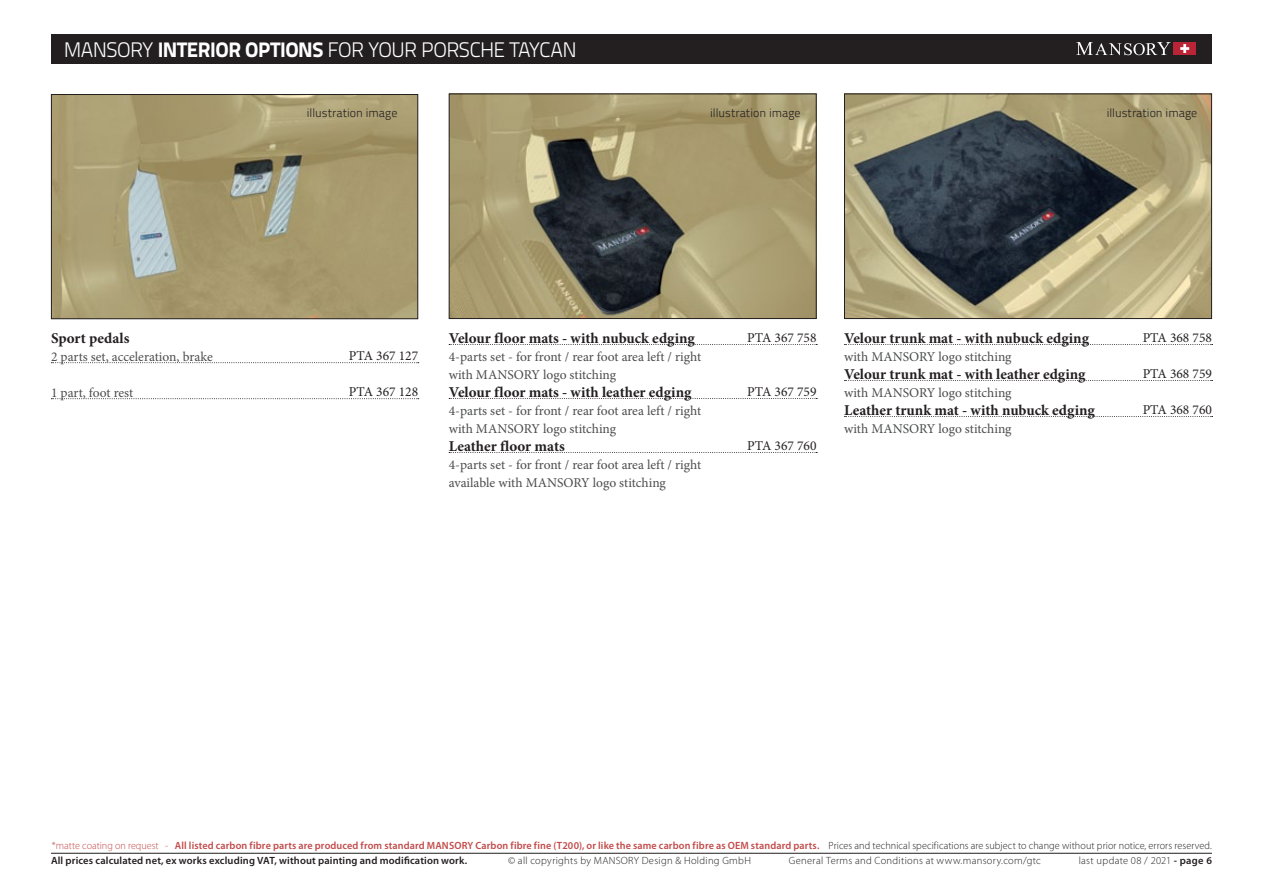
<style>
.page{position:relative;width:1263px;height:893px;background:#fff}
.page>*{position:absolute;margin:0;border:0;box-sizing:border-box;transform-origin:0 0}
.nadpis{font:300 21px "Titillium Text 22 L";letter-spacing:-.03em;color:#fff}
.name_of_product{font:700 15px "Minion Pro";color:#231f20}
.description{font:13.5px "Minion Pro";color:#4b4c4d}
.NR{font:13.5px "Minion Pro";color:#231f20}
.t1{font:300 12px "Titillium Text 22 L";color:#231f20}
.t2{font:600 10.5px/15px "Myriad Pro";letter-spacing:.015em;color:#c24a49}
.t3{font:300 10.5px "Myriad Pro";letter-spacing:.03em;color:#231f20}
.s1{font-weight:800}
.s2{font-weight:300}
.s3{font-weight:300;color:#231f20}
.s4{color:#231f20}
.s5{font-weight:600}
</style>
<div class="page">
<div style="left:51px;top:34px;width:1161px;height:30px;background:#231f20"></div>
<div style="left:1174px;top:42px;width:22px;height:13px;background:#b92436"></div>
<svg style="left:1180px;top:44px;width:9px;height:9px"></svg>
<svg style="left:1076px;top:42px;width:95px;height:13px"></svg>
<hr style="left:51px;top:853px;width:1161px;height:1px;background:#231f20">
<svg style="left:51px;top:362px;width:368px;height:1px"></svg>
<svg style="left:51px;top:398px;width:368px;height:1px"></svg>
<img style="left:53px;top:96px;width:363px;height:221px">
<div style="left:51px;top:94px;width:367px;height:225px;border:1px solid #231f20"></div>
<img style="left:451px;top:96px;width:364px;height:221px">
<div style="left:449px;top:94px;width:368px;height:225px;border:1px solid #231f20"></div>
<img style="left:846px;top:96px;width:364px;height:221px">
<div style="left:844px;top:94px;width:368px;height:225px;border:1px solid #231f20"></div>
<svg style="left:449px;top:344px;width:368px;height:1px"></svg>
<svg style="left:449px;top:398px;width:368px;height:1px"></svg>
<svg style="left:449px;top:452px;width:368px;height:1px"></svg>
<svg style="left:844px;top:344px;width:368px;height:1px"></svg>
<svg style="left:844px;top:380px;width:368px;height:1px"></svg>
<svg style="left:844px;top:416px;width:368px;height:1px"></svg>
<p class="nadpis" style="left:64px;top:34px;width:514px">MANSORY <span class="s1">INTERIOR OPTIONS</span> FOR YOUR PORSCHE TAYCAN</p>
<p class="name_of_product" style="left:51px;top:327px;width:80px">Sport pedals</p>
<p class="description" style="left:51px;top:347px;width:163px">2 parts set, acceleration, brake</p>
<p class="description" style="left:51px;top:383px;width:84px">1 part, foot rest</p>
<p class="t1" style="left:307px;top:104px;width:92px">illustration image</p>
<p class="t1" style="left:710px;top:104px;width:92px">illustration image</p>
<p class="t1" style="left:1107px;top:104px;width:92px">illustration image</p>
<p class="NR" style="left:349px;top:346px;width:71px">PTA 367 127</p>
<p class="NR" style="left:349px;top:382px;width:71px">PTA 367 128</p>
<p class="name_of_product" style="left:449px;top:327px;width:248px">Velour floor mats - with nubuck edging</p>
<p class="description" style="left:449px;top:347px;width:254px">4-parts set - for front / rear foot area left / right</p>
<p class="description" style="left:449px;top:365px;width:169px">with MANSORY logo stitching</p>
<p class="name_of_product" style="left:449px;top:381px;width:244px">Velour floor mats - with leather edging</p>
<p class="description" style="left:449px;top:401px;width:254px">4-parts set - for front / rear foot area left / right</p>
<p class="description" style="left:449px;top:419px;width:169px">with MANSORY logo stitching</p>
<p class="name_of_product" style="left:449px;top:435px;width:118px">Leather floor mats</p>
<p class="description" style="left:449px;top:455px;width:254px">4-parts set - for front / rear foot area left / right</p>
<p class="description" style="left:449px;top:473px;width:219px">available with MANSORY logo stitching</p>
<p class="NR" style="left:747px;top:328px;width:71px">PTA 367 758</p>
<p class="NR" style="left:747px;top:382px;width:71px">PTA 367 759</p>
<p class="NR" style="left:747px;top:436px;width:71px">PTA 367 760</p>
<p class="name_of_product" style="left:844px;top:327px;width:246px">Velour trunk mat - with nubuck edging</p>
<p class="description" style="left:844px;top:347px;width:169px">with MANSORY logo stitching</p>
<p class="name_of_product" style="left:844px;top:363px;width:243px">Velour trunk mat - with leather edging</p>
<p class="description" style="left:844px;top:383px;width:169px">with MANSORY logo stitching</p>
<p class="name_of_product" style="left:844px;top:399px;width:252px">Leather trunk mat - with nubuck edging</p>
<p class="description" style="left:844px;top:419px;width:169px">with MANSORY logo stitching</p>
<p class="NR" style="left:1143px;top:328px;width:71px">PTA 368 758</p>
<p class="NR" style="left:1143px;top:364px;width:71px">PTA 368 759</p>
<p class="NR" style="left:1143px;top:400px;width:71px">PTA 368 760</p>
<p class="t2" style="left:51px;top:837px;width:1162px"><span class="s2">*matte coating on request -</span> All listed carbon fibre parts are produced from standard MANSORY Carbon fibre fine (T200), or like the same carbon fibre as OEM standard parts. <span class="s3">Prices and technical specifications are subject to change without prior notice, errors reserved.<br></span><span class="s4">All prices calculated net, ex works excluding VAT, without painting and modification work.</span></p>
<p class="t3" style="left:508px;top:854px;width:244px">© all copyrights by MANSORY Design &amp; Holding GmbH</p>
<p class="t3" style="left:789px;top:854px;width:253px">General Terms and Conditions at www.mansory.com/gtc</p>
<p class="t3" style="left:1079px;top:854px;width:135px">last update 08 / 2021 <span class="s5">- page 6</span></p>
</div>
